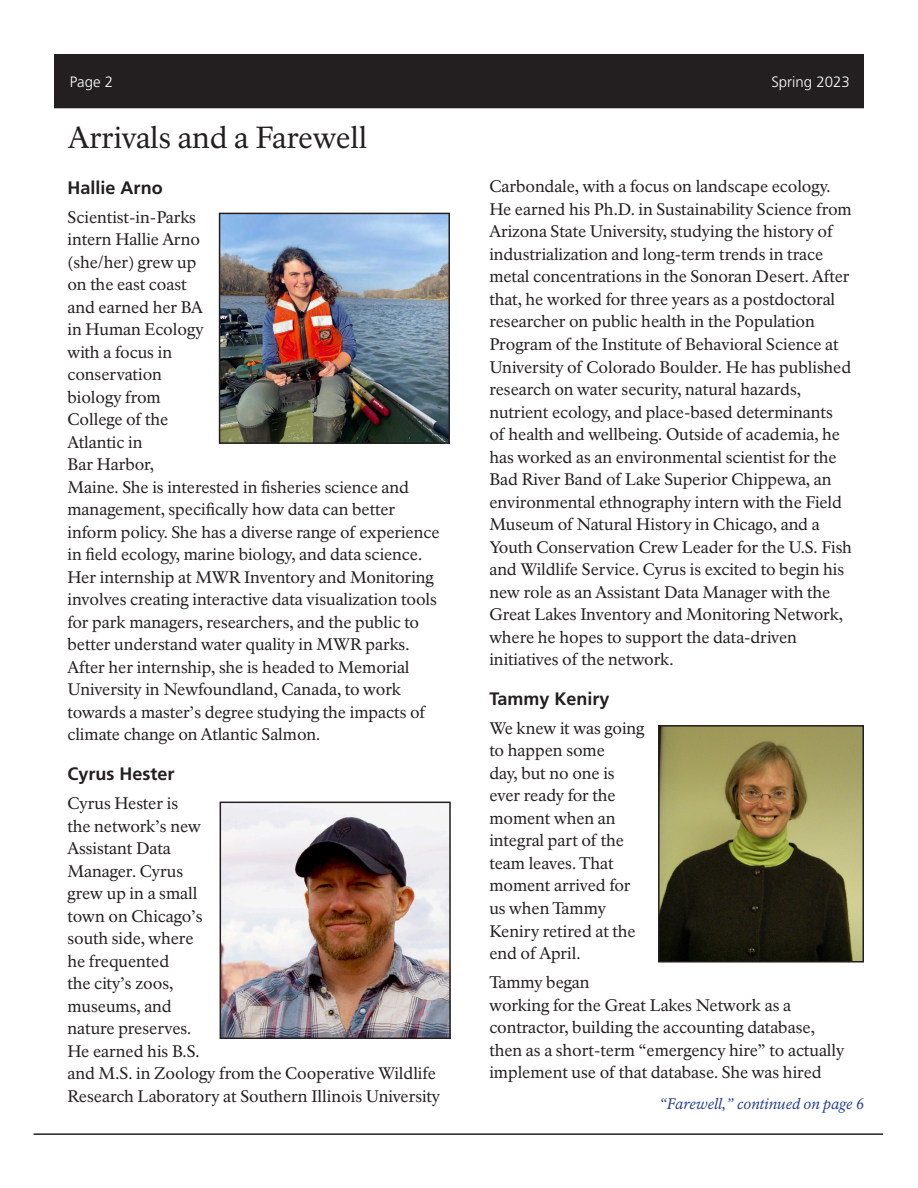
<style>
.page{position:relative;width:918px;height:1188px;background:#fff}
.page>*{position:absolute;margin:0;border:0;box-sizing:border-box;transform-origin:0 0}
.Article_Title{font:30px "NPS Rawlinson OT";letter-spacing:-.005em;color:#231f20}
.Article_Header1{font:700 18px "Frutiger LT Std";color:#231f20}
.Newsletter_Body_Text{font:16.5px/22.5px "NPS Rawlinson OT";letter-spacing:-.005em;color:#231f20}
.Continued_on_page{font:italic 15px "NPS Rawlinson OT";color:#253f8e}
.t1{font:300 15px "Frutiger LT Std";color:#fff}
</style>
<div class="page">
<hr style="left:34px;top:1133px;width:849px;height:2px;background:#231f20">
<div style="left:55px;top:55px;width:808px;height:53px;background:#231f20"></div>
<div style="left:54px;top:54px;width:810px;height:54px;border:2px solid #231f20"></div>
<img style="left:222px;top:216px;width:225px;height:225px">
<div style="left:219px;top:213px;width:231px;height:231px;border:2px solid #231f20"></div>
<img style="left:223px;top:805px;width:225px;height:231px">
<div style="left:220px;top:802px;width:231px;height:237px;border:2px solid #231f20"></div>
<img style="left:661px;top:728px;width:200px;height:232px">
<div style="left:658px;top:725px;width:206px;height:238px;border:2px solid #231f20"></div>
<p class="t1" style="left:70px;top:73px;width:45px">Page 2</p>
<p class="t1" style="left:771px;top:73px;width:80px">Spring 2023</p>
<p class="Article_Title" style="left:68px;top:120px;width:300px">Arrivals and a Farewell</p>
<p class="Article_Header1" style="left:68px;top:177px;width:97px">Hallie Arno</p>
<p class="Newsletter_Body_Text" style="left:68px;top:206px;width:374px">Scientist-in-Parks<br>intern Hallie Arno<br>(she/her) grew up<br>on the east coast<br>and earned her BA<br>in Human Ecology<br>with a focus in<br>conservation<br>biology from<br>College of the<br>Atlantic in<br>Bar Harbor,<br>Maine. She is interested in fisheries science and management, specifically how data can better inform policy. She has a diverse range of experience in field ecology, marine biology, and data science.<br>Her internship at MWR Inventory and Monitoring involves creating interactive data visualization tools for park managers, researchers, and the public to better understand water quality in MWR parks.<br>After her internship, she is headed to Memorial<br>University in Newfoundland, Canada, to work towards a master’s degree studying the impacts of climate change on Atlantic Salmon.</p>
<p class="Article_Header1" style="left:68px;top:763px;width:109px">Cyrus Hester</p>
<p class="Newsletter_Body_Text" style="left:68px;top:793px;width:374px">Cyrus Hester is<br>the network’s new<br>Assistant Data<br>Manager. Cyrus<br>grew up in a small<br>town on Chicago’s<br>south side, where<br>he frequented<br>the city’s zoos,<br>museums, and<br>nature preserves.<br>He earned his B.S.<br>and M.S. in Zoology from the Cooperative Wildlife<br>Research Laboratory at Southern Illinois University</p>
<p class="Newsletter_Body_Text" style="left:489px;top:176px;width:364px">Carbondale, with a focus on landscape ecology.<br>He earned his Ph.D. in Sustainability Science from Arizona State University, studying the history of industrialization and long-term trends in trace metal concentrations in the Sonoran Desert. After that, he worked for three years as a postdoctoral researcher on public health in the Population Program of the Institute of Behavioral Science at University of Colorado Boulder. He has published research on water security, natural hazards, nutrient ecology, and place-based determinants of health and wellbeing. Outside of academia, he has worked as an environmental scientist for the Bad River Band of Lake Superior Chippewa, an environmental ethnography intern with the Field Museum of Natural History in Chicago, and a Youth Conservation Crew Leader for the U.S. Fish and Wildlife Service. Cyrus is excited to begin his new role as an Assistant Data Manager with the Great Lakes Inventory and Monitoring Network, where he hopes to support the data-driven initiatives of the network.</p>
<p class="Article_Header1" style="left:489px;top:688px;width:122px">Tammy Keniry</p>
<p class="Newsletter_Body_Text" style="left:489px;top:717px;width:157px">We knew it was going to happen some<br>day, but no one is ever ready for the moment when an integral part of the team leaves. That moment arrived for us when Tammy<br>Keniry retired at the end of April.</p>
<p class="Newsletter_Body_Text" style="left:489px;top:971px;width:357px">Tammy began<br>working for the Great Lakes Network as a contractor, building the accounting database, then as a short-term “emergency hire” to actually implement use of that database. She was hired</p>
<p class="Continued_on_page" style="left:659px;top:1095px;width:206px">“Farewell,” continued on page 6</p>
</div>
